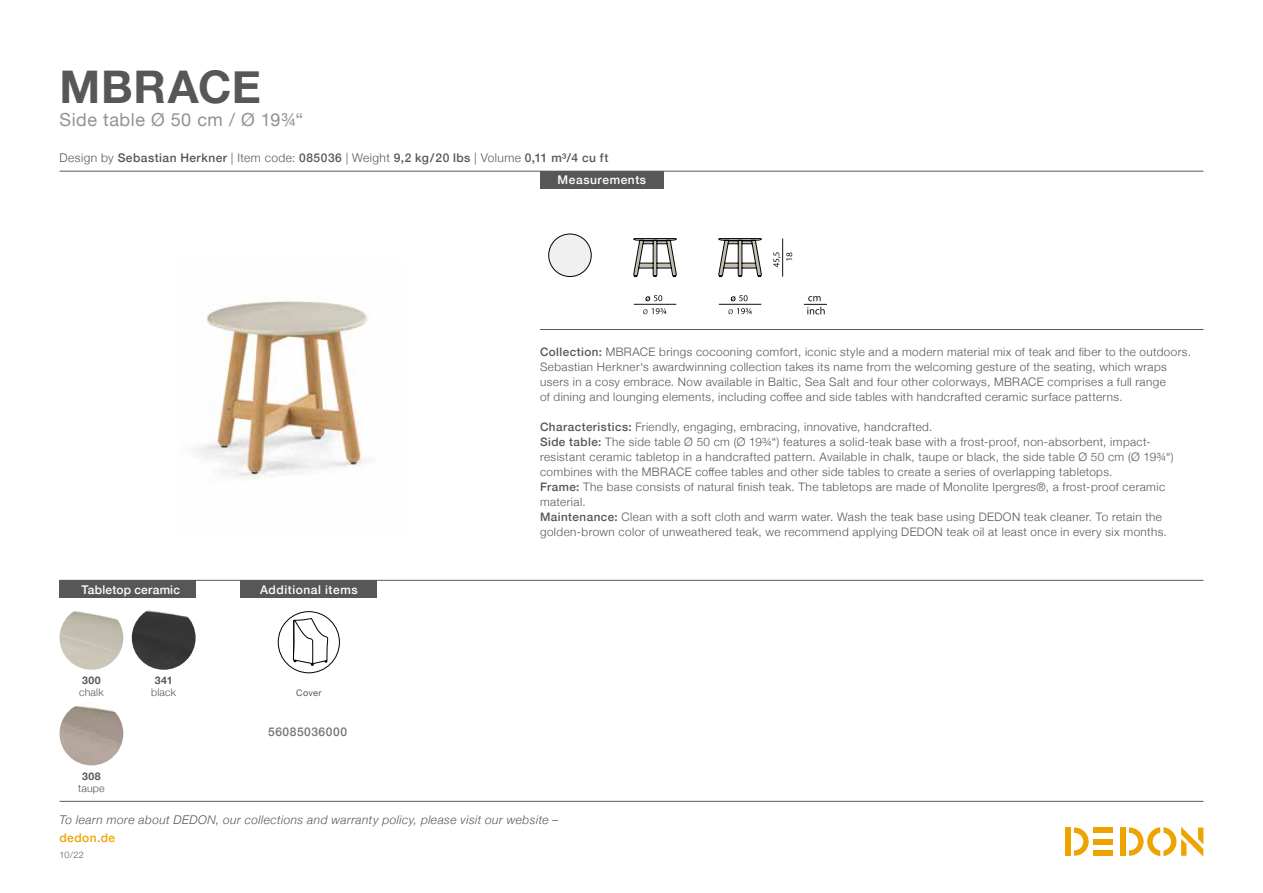
<style>
.page{position:relative;width:1263px;height:893px;background:#fff}
.page>*{position:absolute;margin:0;border:0;box-sizing:border-box;transform-origin:0 0}
.t1{font:700 45px "Helvetica Neue";letter-spacing:.015em;color:#575756}
.t2{font:18px "Helvetica Neue";letter-spacing:.03em;color:#939192}
.t3{font:500 12px "Helvetica Neue";letter-spacing:.04em;color:#575756}
.t4{font:italic 300 12px "Helvetica Neue";letter-spacing:.035em;color:#575756}
.t5{font:500 12px "Helvetica Neue";letter-spacing:.045em;color:#fff}
.t6{font:500 12px "Helvetica Neue";letter-spacing:.015em;color:#fff}
.t7{font:500 12px "Helvetica Neue";letter-spacing:.045em;color:#757375}
.t8{font:500 12px "Helvetica Neue";letter-spacing:.035em;color:#eea400}
.t9{font:300 11.7px/15px "Helvetica Neue";letter-spacing:.035em;color:#575756}
.t10{font:300 10.5px "Helvetica Neue";letter-spacing:.02em;color:#575756}
.t11{font:700 10.5px "Helvetica Neue";letter-spacing:.04em;color:#575756}
.t12{font:9px "Helvetica Neue";letter-spacing:.035em;color:#575756}
.t13{font:300 9px "Helvetica Neue";color:#575756}
.s1{font-weight:300}
.s2{font-weight:500}
</style>
<div class="page">
<div style="left:1120px;top:827px;width:5px;height:29px;background:#eea400"></div>
<div style="left:1094px;top:827px;width:19px;height:6px;background:#eea400"></div>
<div style="left:1094px;top:850px;width:19px;height:6px;background:#eea400"></div>
<div style="left:1094px;top:839px;width:19px;height:5px;background:#eea400"></div>
<svg style="left:1074px;top:827px;width:15px;height:29px"></svg>
<div style="left:1065px;top:827px;width:6px;height:29px;background:#eea400"></div>
<svg style="left:1129px;top:827px;width:74px;height:29px"></svg>
<hr style="left:60px;top:801px;width:1143px;height:1px;background:#59595b">
<hr style="left:60px;top:580px;width:1143px;height:1px;background:#59595b">
<hr style="left:60px;top:171px;width:1143px;height:1px;background:#59595b">
<hr style="left:540px;top:329px;width:663px;height:1px;background:#59595b">
<div style="left:540px;top:171px;width:124px;height:17px;background:#575756"></div>
<div style="left:241px;top:580px;width:136px;height:18px;background:#575756"></div>
<div style="left:278px;top:611px;width:62px;height:62px;border:1px solid #000;border-radius:50%"></div>
<svg style="left:293px;top:618px;width:35px;height:47px"></svg>
<img style="left:194px;top:301px;width:176px;height:180px">
<svg style="left:804px;top:296px;width:23px;height:18px"></svg>
<svg style="left:731px;top:295px;width:17px;height:6px"></svg>
<svg style="left:728px;top:308px;width:24px;height:6px"></svg>
<hr style="left:719px;top:304px;width:42px;height:1px;background:#121212">
<svg style="left:773px;top:252px;width:7px;height:15px"></svg>
<svg style="left:786px;top:253px;width:6px;height:8px"></svg>
<hr style="left:782px;top:239px;width:1px;height:38px;background:#121212">
<svg style="left:645px;top:295px;width:17px;height:6px"></svg>
<svg style="left:643px;top:308px;width:23px;height:6px"></svg>
<hr style="left:634px;top:304px;width:42px;height:1px;background:#121212">
<svg style="left:718px;top:238px;width:44px;height:39px"></svg>
<svg style="left:633px;top:238px;width:43px;height:39px"></svg>
<svg style="left:548px;top:234px;width:43px;height:43px"></svg>
<img style="left:60px;top:606px;width:63px;height:64px;border-radius:32px">
<img style="left:60px;top:702px;width:63px;height:63px;border-radius:32px">
<div style="left:60px;top:580px;width:136px;height:18px;background:#575756"></div>
<img style="left:132px;top:606px;width:64px;height:64px;border-radius:32px">
<h1 class="t1" style="left:60px;top:52px;width:203px">MBRACE</h1>
<h2 class="t2" style="left:60px;top:107px;width:245px">Side table Ø 50 cm / Ø 19¾“</h2>
<p class="t3" style="left:60px;top:148px;width:550px"><span class="s1">Design by</span> Sebastian Herkner <span class="s1">| Item code:</span> 085036 <span class="s1">| Weight</span> 9,2 kg/20 lbs <span class="s1">| Volume</span> 0,11 m³/4 cu ft</p>
<p class="t5" style="left:558px;top:170px;width:90px">Measurements</p>
<p class="t6" style="left:82px;top:580px;width:100px">Tabletop ceramic</p>
<p class="t11" style="left:82px;top:672px;width:20px">300</p>
<p class="t10" style="left:79px;top:684px;width:26px">chalk</p>
<p class="t11" style="left:82px;top:768px;width:20px">308</p>
<p class="t10" style="left:78px;top:780px;width:28px">taupe</p>
<p class="t11" style="left:155px;top:672px;width:19px">341</p>
<p class="t10" style="left:151px;top:684px;width:26px">black</p>
<p class="t5" style="left:260px;top:580px;width:99px">Additional items</p>
<p class="t12" style="left:296px;top:686px;width:27px">Cover</p>
<p class="t7" style="left:268px;top:722px;width:80px">56085036000</p>
<p class="t9" style="left:540px;top:343px;width:652px"><span class="s2">Collection:</span> MBRACE brings cocooning comfort, iconic style and a modern material mix of teak and fiber to the outdoors.<br>Sebastian Herkner‘s awardwinning collection takes its name from the welcoming gesture of the seating, which wraps users in a cosy embrace. Now available in Baltic, Sea Salt and four other colorways, MBRACE comprises a full range<br>of dining and lounging elements, including coffee and side tables with handcrafted ceramic surface patterns.</p>
<p class="t9" style="left:540px;top:418px;width:635px"><span class="s2">Characteristics:</span> Friendly, engaging, embracing, innovative, handcrafted.<br><span class="s2">Side table:</span> The side table Ø 50 cm (Ø 19¾“) features a solid-teak base with a frost-proof, non-absorbent, impact&shy;resistant ceramic tabletop in a handcrafted pattern. Available in chalk, taupe or black, the side table Ø 50 cm (Ø 19¾“) combines with the MBRACE coffee tables and other side tables to create a series of overlapping tabletops.<br><span class="s2">Frame:</span> The base consists of natural finish teak. The tabletops are made of Monolite Ipergres®, a frost-proof ceramic material.<br><span class="s2">Maintenance:</span> Clean with a soft cloth and warm water. Wash the teak base using DEDON teak cleaner. To retain the golden-brown color of unweathered teak, we recommend applying DEDON teak oil at least once in every six months.</p>
<p class="t4" style="left:60px;top:810px;width:500px">To learn more about DEDON, our collections and warranty policy, please visit our website –</p>
<p class="t8" style="left:60px;top:828px;width:57px">dedon.de</p>
<p class="t13" style="left:60px;top:848px;width:26px">10/22</p>
</div>
